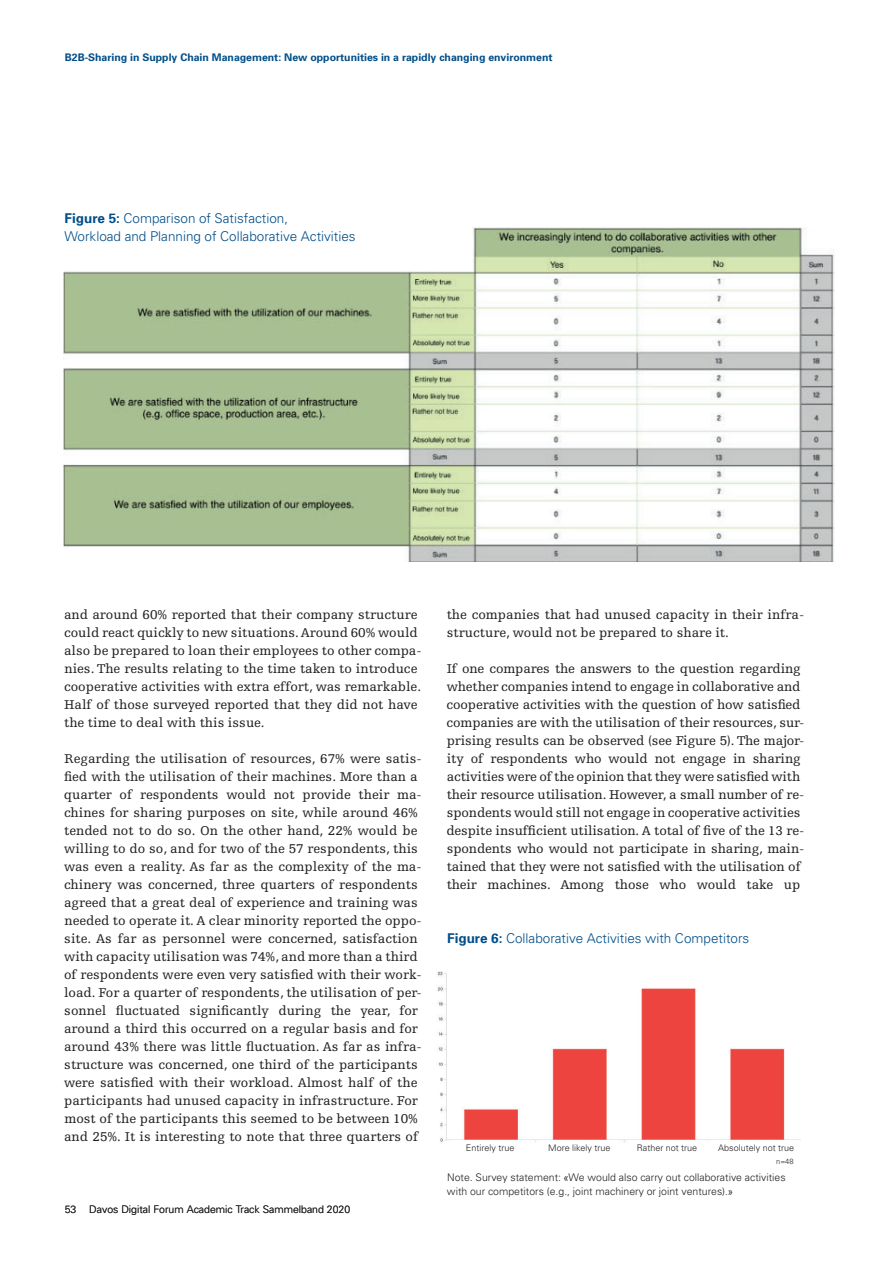
<style>
.page{position:relative;width:893px;height:1263px;background:#fff}
.page>*{position:absolute;margin:0;border:0;box-sizing:border-box;transform-origin:0 0}
.t1{font:13.5px/18px "Egyptienne FLT Std";color:#231f20}
.t2{font:300 13.5px/18px "Univers";color:#004e89}
.t3{font:300 10.5px/13.5px "Univers";color:#231f20}
.t4{font:700 10.5px "Univers";color:#004e89}
.t5{font:300 9px "Univers";color:#231f20}
.t6{font:300 7.5px "Univers";color:#231f20}
.s1{font-weight:700}
.s2{font-family:"Egyptienne FLT Std";font-weight:400}
</style>
<div class="page">
<img style="left:64px;top:227px;width:770px;height:335px">
<img style="left:437px;top:971px;width:364px;height:172px">
<div style="left:452px;top:1140px;width:76px;height:13px;background:#fff"></div>
<div style="left:541px;top:1140px;width:76px;height:13px;background:#fff"></div>
<div style="left:629px;top:1140px;width:76px;height:13px;background:#fff"></div>
<div style="left:711px;top:1140px;width:90px;height:14px;background:#fff"></div>
<p class="t4" style="left:65px;top:54px;width:489px">B2B-Sharing in Supply Chain Management: New opportunities in a rapidly changing environment</p>
<p class="t2" style="left:64px;top:210px;width:293px"><span class="s1">Figure 5:</span> Comparison of Satisfaction,<br>Workload and Planning of Collaborative Activities</p>
<p class="t1" style="left:64px;top:607px;width:359px">and around 60% reported that their company structure could react quickly to new situations. Around 60% would also be prepared to loan their employees to other compa&shy;nies. The results relating to the time taken to introduce cooperative activities with extra effort, was remarkable.<br>Half of those surveyed reported that they did not have the time to deal with this issue.</p>
<p class="t1" style="left:64px;top:751px;width:359px">Regarding the utilisation of resources, 67% were satis&shy;fied with the utilisation of their machines. More than a quarter of respondents would not provide their ma&shy;chines for sharing purposes on site, while around 46% tended not to do so. On the other hand, 22% would be willing to do so, and for two of the 57 respondents, this was even a reality. As far as the complexity of the ma&shy;chinery was concerned, three quarters of respondents agreed that a great deal of experience and training was needed to operate it. A clear minority reported the oppo&shy;site. As far as personnel were concerned, satisfaction with capacity utilisation was 74%, and more than a third of respondents were even very satisfied with their work&shy;load. For a quarter of respondents, the utilisation of per&shy;sonnel fluctuated significantly during the year, for around a third this occurred on a regular basis and for around 43% there was little fluctuation. As far as infra&shy;structure was concerned, one third of the participants were satisfied with their workload. Almost half of the participants had unused capacity in infrastructure. For most of the participants this seemed to be between 10% and 25%. It is interesting to note that three quarters of</p>
<p class="t3" style="left:65px;top:1203px;width:287px">53 Davos Digital Forum Academic Track Sammelband 2020</p>
<p class="t1" style="left:447px;top:607px;width:359px">the companies that had unused capacity in their infra&shy;structure, would not be prepared to share it.</p>
<p class="t1" style="left:446px;top:661px;width:359px">If one compares the answers to the question regarding whether companies intend to engage in collaborative and cooperative activities with the question of how satisfied companies are with the utilisation of their resources, sur&shy;prising results can be observed (see Figure 5). The major&shy;ity of respondents who would not engage in sharing activities were of the opinion that they were satisfied with their resource utilisation. However, a small number of re&shy;spondents would still not engage in cooperative activities despite insufficient utilisation. A total of five of the 13 re&shy;spondents who would not participate in sharing, main&shy;tained that they were not satisfied with the utilisation of their machines. Among those who would take up</p>
<p class="t2" style="left:447px;top:930px;width:303px"><span class="s1">Figure 6:</span> Collaborative Activities with Competitors</p>
<p class="t5" style="left:466px;top:1144px;width:50px">Entirely true</p>
<p class="t5" style="left:548px;top:1144px;width:64px">More likely true</p>
<p class="t5" style="left:637px;top:1144px;width:62px">Rather not true</p>
<p class="t5" style="left:718px;top:1144px;width:77px">Absolutely not true</p>
<p class="t6" style="left:776px;top:1159px;width:19px">n=48</p>
<p class="t3" style="left:447px;top:1172px;width:340px">Note. Survey statement: <span class="s2">«</span>We would also carry out collaborative activities with our competitors (e.g., joint machinery or joint ventures).<span class="s2">»</span></p>
</div>
